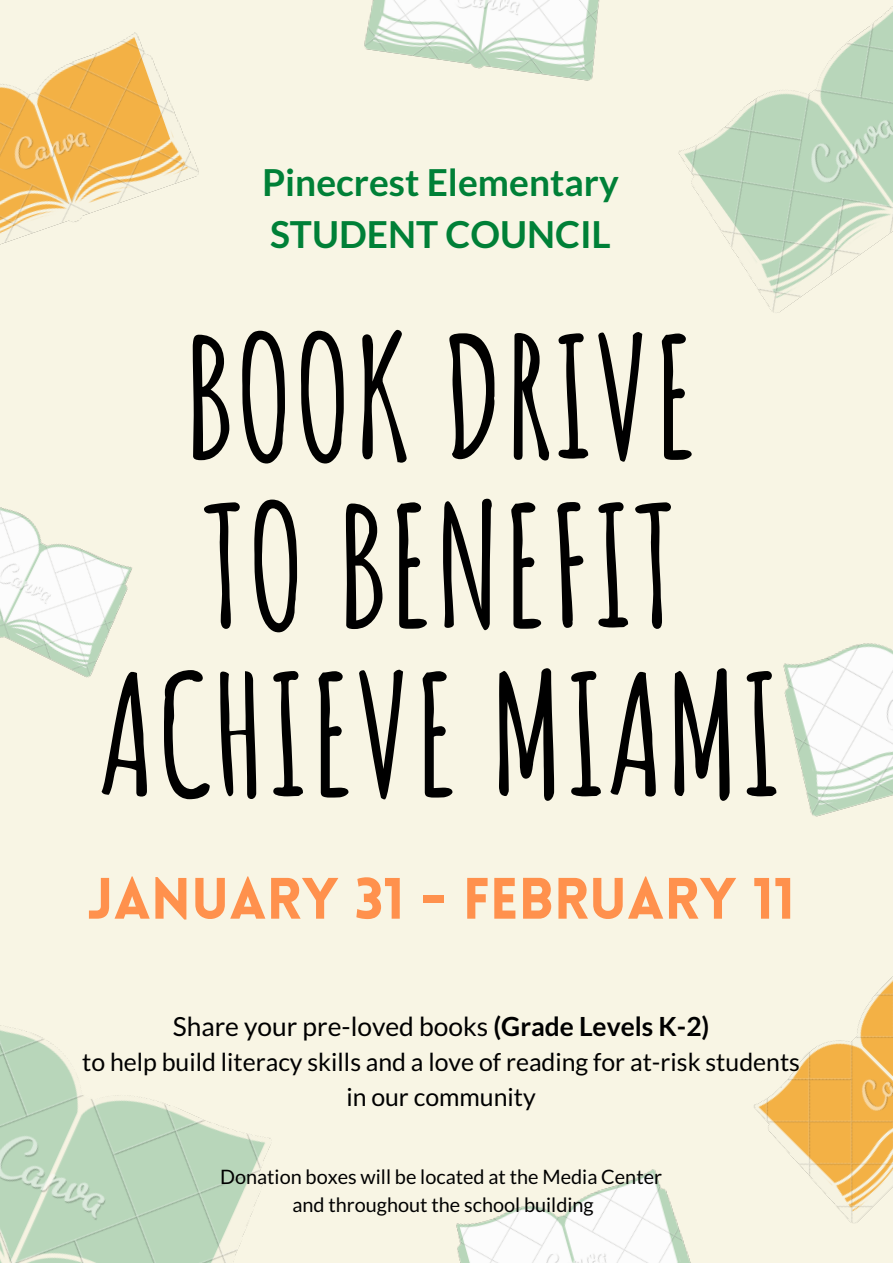
<style>
.page{position:relative;width:893px;height:1263px;background:#f8f5e4}
.page>*{position:absolute;margin:0;border:0;box-sizing:border-box;transform-origin:0 0}
.t1{font:700 165.52px "Amatic SC";color:#000}
.t2{font:900 57px "Lovelo";color:#ff914d}
.t3{font:700 37.12px "Lato";color:#008037}
.t4{font:26.33px "Lato";color:#000}
.t5{font:24.83px/34.3px "Lato";color:#000;text-align:center}
.t6{font:19.88px "Lato";color:#000}
.s1{font-weight:700}
</style>
<div class="page">
<img style="left:364px;top:0;width:235px;height:81px">
<img style="left:599px;top:0;width:294px;height:313px">
<img style="left:0;top:32px;width:199px;height:213px">
<img style="left:0;top:507px;width:132px;height:171px">
<img style="left:0;top:1025px;width:271px;height:238px">
<img style="left:456px;top:1169px;width:226px;height:94px">
<img style="left:783px;top:643px;width:110px;height:174px">
<img style="left:682px;top:976px;width:211px;height:287px">
<p class="t3" style="left:262px;top:159px;width:358px">Pinecrest Elementary</p>
<p class="t3" style="left:270px;top:211px;width:342px">STUDENT COUNCIL</p>
<p class="t1" style="left:183px;top:291px;width:517px">BOOK DRIVE</p>
<p class="t1" style="left:204px;top:459px;width:476px">TO BENEFIT</p>
<p class="t1" style="left:99px;top:628px;width:686px">ACHIEVE MIAMI</p>
<p class="t2" style="left:87px;top:876px;width:709px">JANUARY 31 - FEBRUARY 11</p>
<p class="t4" style="left:173px;top:1010px;width:538px">Share your pre-loved books <span class="s1">(Grade Levels K-2)</span></p>
<p class="t5" style="left:82px;top:1044px;width:719px">to help build literacy skills and a love of reading for at-risk students in our community</p>
<p class="t6" style="left:220px;top:1164px;width:443px">Donation boxes will be located at the Media Center</p>
<p class="t6" style="left:292px;top:1192px;width:303px">and throughout the school building</p>
</div>
